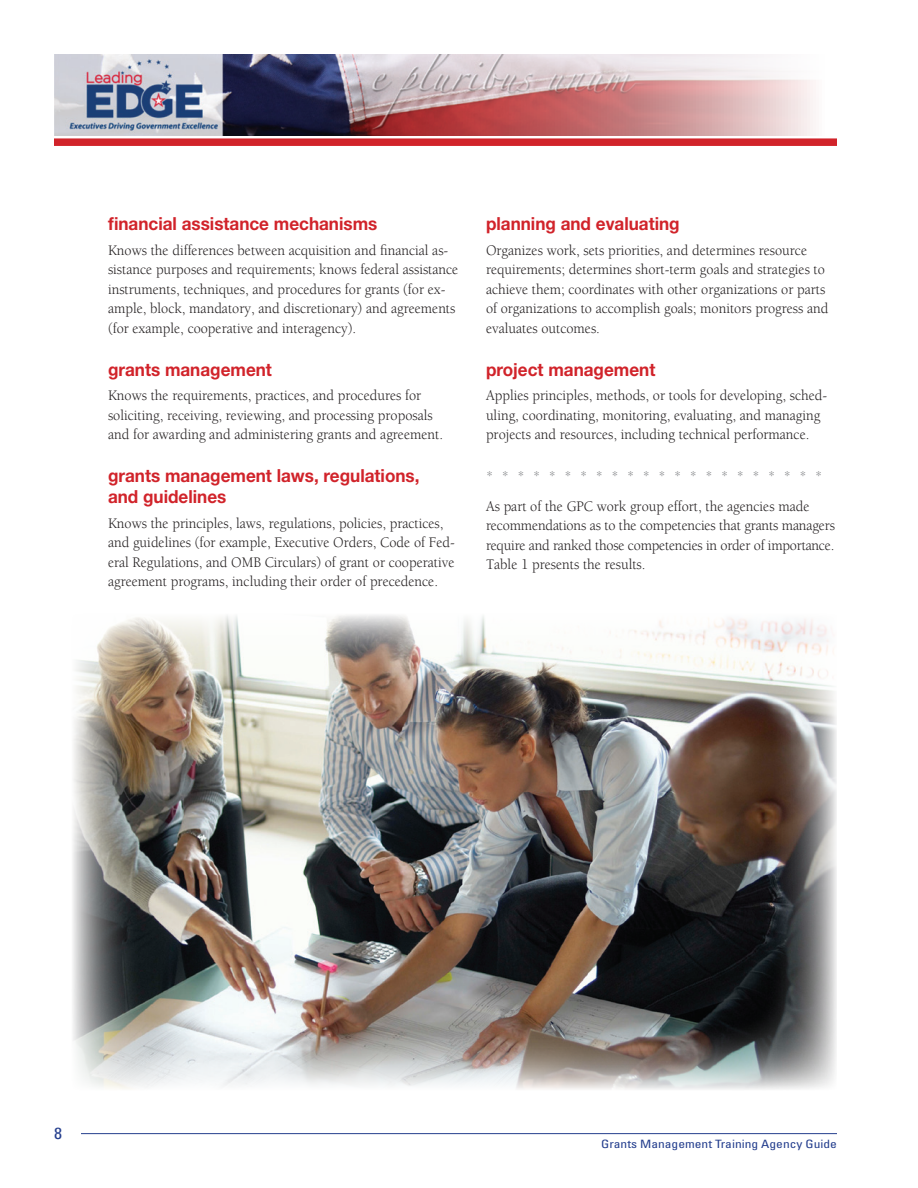
<style>
.page{position:relative;width:918px;height:1188px;background:#fff}
.page>*{position:absolute;margin:0;border:0;box-sizing:border-box;transform-origin:0 0}
.t1{font:700 18px/21px "Helvetica Neue";color:#d1232a;scale:.95 1}
.t2{font:condensed 16.2px "Univers";color:#253f8e;scale:1.11 1}
.t3{font:15px/19.5px "Berkeley";color:#231f20;scale:.95 1}
.t4{font:condensed 11.55px "Univers";color:#253f8e;scale:1.18 1}
.s1{color:#808285}
</style>
<div class="page">
<img style="left:54px;top:54px;width:762px;height:82px">
<hr style="left:81px;top:1133px;width:756px;height:1px;background:#253f8e">
<div style="left:54px;top:138px;width:783px;height:8px;background:#d1232a"></div>
<img style="left:73px;top:615px;width:764px;height:475px">
<h4 class="t1" style="left:108px;top:213px;width:285px">financial assistance mechanisms</h4>
<p class="t3" style="left:108px;top:241px;width:370px">Knows the differences between acquisition and financial as&shy;sistance purposes and requirements; knows federal assistance instruments, techniques, and procedures for grants (for ex&shy;ample, block, mandatory, and discretionary) and agreements (for example, cooperative and interagency).</p>
<h4 class="t1" style="left:108px;top:358px;width:174px">grants management</h4>
<p class="t3" style="left:108px;top:386px;width:354px">Knows the requirements, practices, and procedures for soliciting, receiving, reviewing, and processing proposals and for awarding and administering grants and agreement.</p>
<h4 class="t1" style="left:108px;top:465px;width:329px">grants management laws, regulations, and guidelines</h4>
<p class="t3" style="left:108px;top:514px;width:367px">Knows the principles, laws, regulations, policies, practices, and guidelines (for example, Executive Orders, Code of Fed&shy;eral Regulations, and OMB Circulars) of grant or cooperative agreement programs, including their order of precedence.</p>
<h4 class="t1" style="left:486px;top:213px;width:205px">planning and evaluating</h4>
<p class="t3" style="left:486px;top:241px;width:362px">Organizes work, sets priorities, and determines resource requirements; determines short-term goals and strategies to achieve them; coordinates with other organizations or parts of organizations to accomplish goals; monitors progress and evaluates outcomes.</p>
<h4 class="t1" style="left:486px;top:358px;width:180px">project management</h4>
<p class="t3" style="left:486px;top:386px;width:361px">Applies principles, methods, or tools for developing, sched&shy;uling, coordinating, monitoring, evaluating, and managing projects and resources, including technical performance.</p>
<p class="t3" style="left:486px;top:461px;width:355px;line-height:30.3px"><span class="s1">* * * * * * * * * * * * * * * * * * * * * *<br></span>As part of the GPC work group effort, the agencies made</p>
<p class="t3" style="left:486px;top:516px;width:369px;text-align:justify">recommendations as to the competencies that grants managers require and ranked those competencies in order of importance.<br>Table 1 presents the results.</p>
<p class="t2" style="left:54px;top:1123px;width:9px">8</p>
<p class="t4" style="left:601px;top:1136px;width:201px">Grants Management Training Agency Guide</p>
</div>
